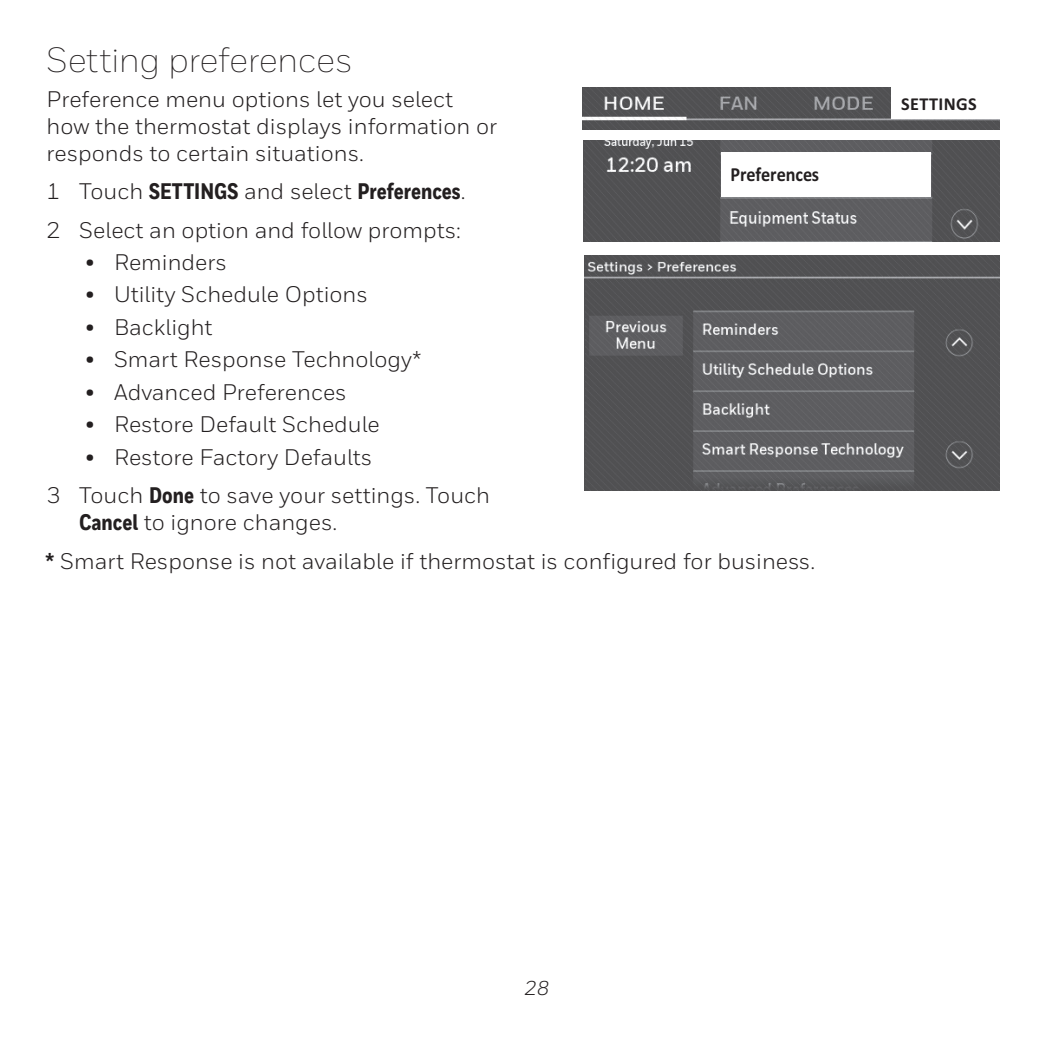
<style>
.page{position:relative;width:1045px;height:1045px;background:#fff}
.page>*{position:absolute;margin:0;border:0;box-sizing:border-box;transform-origin:0 0}
.t1{font:300 35px "Honeywell Sans";letter-spacing:-.015em;color:#231f20}
.t2{font:22.5px/27px "Honeywell Sans";color:#231f20}
.t3{font:800 22.5px "Honeywell Cond";color:#231f20}
.t4{font:700 20px "Calibri";color:#231f20;scale:.91 1}
.t5{font:italic 20px "Honeywell Sans";color:#231f20}
.t6{font:700 18.25px "Calibri";letter-spacing:.02em;color:#231f20}
.s1{font-family:"Honeywell Sans";font-weight:400}
.s2{font-family:"Honeywell Cond";font-weight:800}
.s3{font-weight:700}
</style>
<div class="page">
<img style="left:582px;top:88px;width:416px;height:41px">
<div style="left:890px;top:88px;width:108px;height:31px;background:#fff"></div>
<img style="left:583px;top:141px;width:415px;height:101px">
<div style="left:721px;top:152px;width:209px;height:44px;background:#fff"></div>
<img style="left:584px;top:255px;width:415px;height:235px">
<h1 class="t1" style="left:47px;top:39px;width:307px">Setting preferences</h1>
<p class="t2" style="left:47px;top:86px;width:452px">Preference menu options let you select how the thermostat displays information or responds to certain situations.</p>
<p class="t3" style="left:47px;top:178px;width:420px"><span class="s1">1 Touch</span> SETTINGS <span class="s1">and select</span> Preferences<span class="s1">.</span></p>
<p class="t2" style="left:47px;top:216px;width:416px">2 Select an option and follow prompts:</p>
<p class="t2" style="left:85px;top:249px;width:143px">• Reminders</p>
<p class="t2" style="left:85px;top:281px;width:284px">• Utility Schedule Options</p>
<p class="t2" style="left:85px;top:313px;width:129px">• Backlight</p>
<p class="t2" style="left:85px;top:346px;width:337px">• Smart Response Technology*</p>
<p class="t2" style="left:85px;top:378px;width:263px">• Advanced Preferences</p>
<p class="t2" style="left:85px;top:411px;width:296px">• Restore Default Schedule</p>
<p class="t2" style="left:46px;top:437px;width:445px;line-height:38.2px;text-indent:38px">• Restore Factory Defaults<br>3 Touch <span class="s2">Done</span> to save your settings. Touch</p>
<p class="t2" style="left:45px;top:502px;width:771px;line-height:39.2px;text-indent:34px"><span class="s2">Cancel</span> to ignore changes.<br><span class="s3">*</span> Smart Response is not available if thermostat is configured for business.</p>
<p class="t4" style="left:730px;top:160px;width:99px">Preferences</p>
<p class="t6" style="left:900px;top:91px;width:77px">SETTINGS</p>
<p class="t5" style="left:524px;top:976px;width:26px">28</p>
</div>
